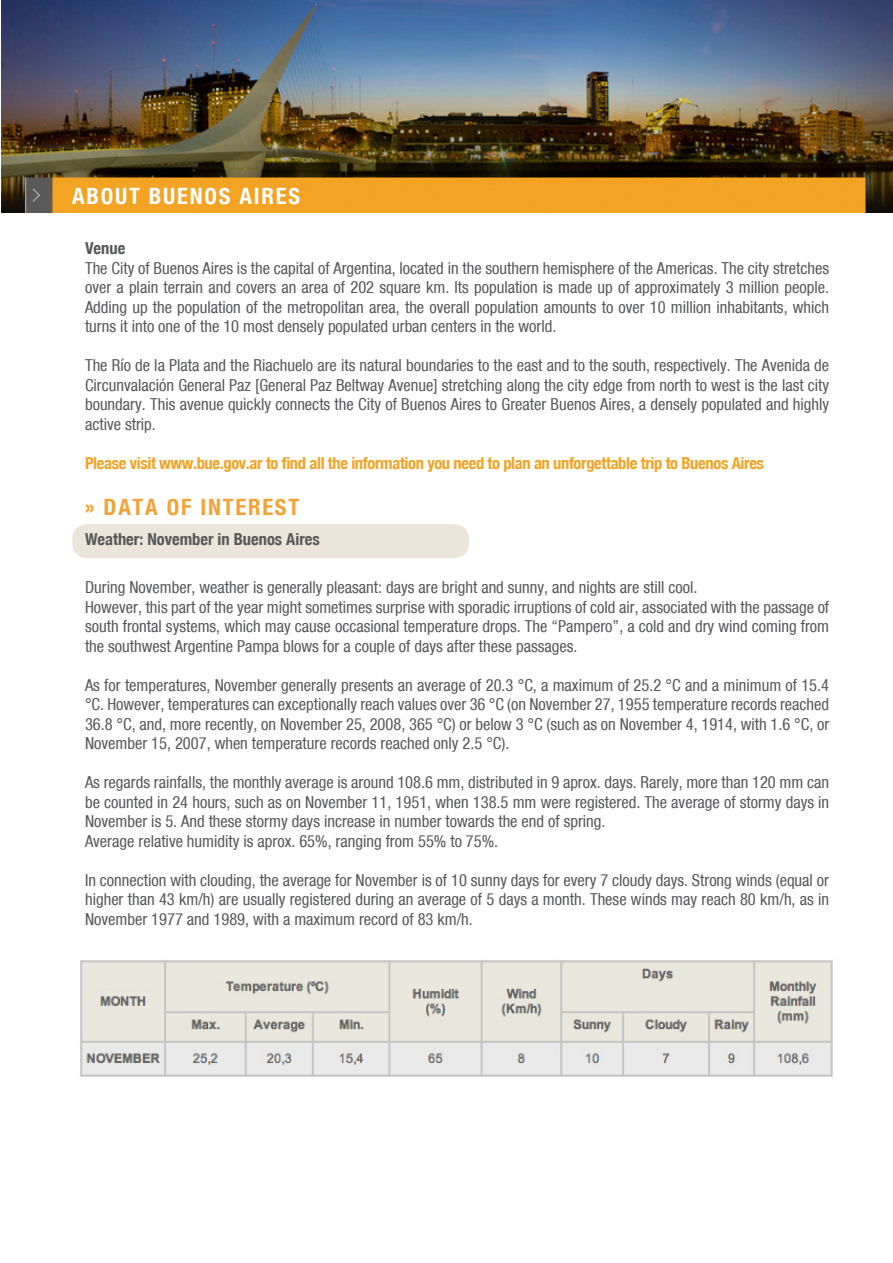
<style>
.page{position:relative;width:893px;height:1263px;background:#fff}
.page>*{position:absolute;margin:0;border:0;box-sizing:border-box;transform-origin:0 0}
.t1{font:700 condensed 22.5px "Helvetica Neue";letter-spacing:.08em;color:#fff}
.t2{font:700 condensed 22.5px "Helvetica Neue";letter-spacing:.08em;color:#f2a237}
.t3{font:condensed 16.5px/19.5px "Helvetica Neue";color:#57585a;text-align:justify}
.t4{font:700 condensed 16.5px "Helvetica Neue";letter-spacing:-.02em;color:#f2a324}
.t5{font:700 condensed 16.5px "Helvetica Neue";color:#57585a}
</style>
<div class="page">
<div style="left:72px;top:524px;width:397px;height:34px;background:#ebe6d9;border-radius:15px"></div>
<img style="left:1px;top:0;width:892px;height:213px">
<img style="left:80px;top:960px;width:753px;height:117px">
<p class="t1" style="left:72px;top:182px;width:229px">ABOUT BUENOS AIRES</p>
<p class="t5" style="left:85px;top:239px;width:42px">Venue</p>
<p class="t3" style="left:85px;top:258px;width:746px">The City of Buenos Aires is the capital of Argentina, located in the southern hemisphere of the Americas. The city stretches over a plain terrain and covers an area of 202 square km. Its population is made up of approximately 3 million people.<br>Adding up the population of the metropolitan area, the overall population amounts to over 10 million inhabitants, which turns it into one of the 10 most densely populated urban centers in the world.</p>
<p class="t3" style="left:85px;top:356px;width:746px">The Río de la Plata and the Riachuelo are its natural boundaries to the east and to the south, respectively. The Avenida de Circunvalación General Paz [General Paz Beltway Avenue] stretching along the city edge from north to west is the last city boundary. This avenue quickly connects the City of Buenos Aires to Greater Buenos Aires, a densely populated and highly active strip.</p>
<p class="t4" style="left:85px;top:453px;width:680px">Please visit www.bue.gov.ar to find all the information you need to plan an unforgettable trip to Buenos Aires</p>
<p class="t2" style="left:85px;top:494px;width:216px">» DATA OF INTEREST</p>
<p class="t5" style="left:85px;top:530px;width:236px">Weather: November in Buenos Aires</p>
<p class="t3" style="left:85px;top:578px;width:614px">During November, weather is generally pleasant: days are bright and sunny, and nights are still cool.</p>
<p class="t3" style="left:85px;top:597px;width:746px">However, this part of the year might sometimes surprise with sporadic irruptions of cold air, associated with the passage of south frontal systems, which may cause occasional temperature drops. The “Pampero”, a cold and dry wind coming from the southwest Argentine Pampa blows for a couple of days after these passages.</p>
<p class="t3" style="left:85px;top:675px;width:746px">As for temperatures, November generally presents an average of 20.3 °C, a maximum of 25.2 °C and a minimum of 15.4 °C. However, temperatures can exceptionally reach values over 36 °C (on November 27, 1955 temperature records reached 36.8 °C, and, more recently, on November 25, 2008, 365 °C) or below 3 °C (such as on November 4, 1914, with 1.6 °C, or November 15, 2007, when temperature records reached only 2.5 °C).</p>
<p class="t3" style="left:85px;top:773px;width:746px">As regards rainfalls, the monthly average is around 108.6 mm, distributed in 9 aprox. days. Rarely, more than 120 mm can be counted in 24 hours, such as on November 11, 1951, when 138.5 mm were registered. The average of stormy days in November is 5. And these stormy days increase in number towards the end of spring.</p>
<p class="t3" style="left:85px;top:831px;width:415px">Average relative humidity is aprox. 65%, ranging from 55% to 75%.</p>
<p class="t3" style="left:85px;top:870px;width:746px">In connection with clouding, the average for November is of 10 sunny days for every 7 cloudy days. Strong winds (equal or higher than 43 km/h) are usually registered during an average of 5 days a month. These winds may reach 80 km/h, as in November 1977 and 1989, with a maximum record of 83 km/h.</p>
</div>
